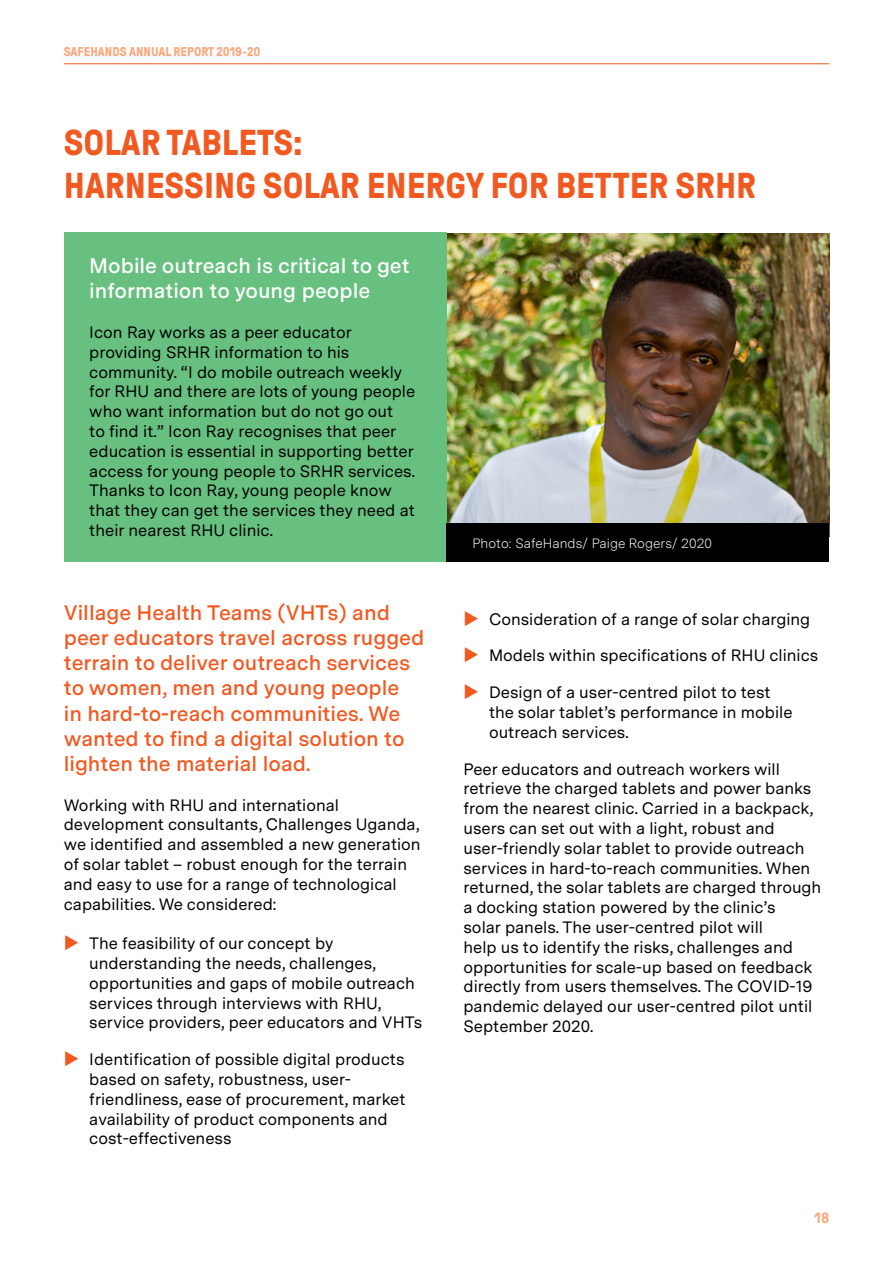
<style>
.page{position:relative;width:893px;height:1263px;background:#fff}
.page>*{position:absolute;margin:0;border:0;box-sizing:border-box;transform-origin:0 0}
.t1{font:700 36px/43.2px "GT Pressura Pro";color:#f15921}
.t2{font:600 21px/25.2px "Messina Sans";color:#f15921}
.t3{font:600 21px/25.2px "Messina Sans";color:#fff}
.t4{font:16.5px/19.8px "Messina Sans";color:#000}
.t5{font:700 15px "GT Pressura Pro";color:#f8a87e}
.t6{font:300 13.5px "Messina Sans";color:#fff}
.t7{font:700 12.75px "GT Pressura Pro";color:#f8a87e}
</style>
<div class="page">
<hr style="left:64px;top:64px;width:765px;height:1px;background:#f15921">
<img style="left:446px;top:234px;width:383px;height:289px">
<div style="left:64px;top:232px;width:382px;height:329px;background:#67c07f"></div>
<div style="left:446px;top:523px;width:383px;height:38px;background:#000"></div>
<p class="t7" style="left:64px;top:45px;width:198px">SAFEHANDS ANNUAL REPORT 2019-20</p>
<p class="t1" style="left:64px;top:121px;width:694px">SOLAR TABLETS:<br>HARNESSING SOLAR ENERGY FOR BETTER SRHR</p>
<p class="t3" style="left:89px;top:253px;width:322px">Mobile outreach is critical to get information to young people</p>
<p class="t4" style="left:89px;top:322px;width:327px">Icon Ray works as a peer educator providing SRHR information to his community. “I do mobile outreach weekly for RHU and there are lots of young people who want information but do not go out<br>to find it.” Icon Ray recognises that peer education is essential in supporting better access for young people to SRHR services.<br>Thanks to Icon Ray, young people know that they can get the services they need at their nearest RHU clinic.</p>
<p class="t2" style="left:64px;top:599px;width:362px">Village Health Teams (VHTs) and peer educators travel across rugged terrain to deliver outreach services to women, men and young people<br>in hard-to-reach communities. We wanted to find a digital solution to lighten the material load.</p>
<p class="t4" style="left:64px;top:794px;width:358px">Working with RHU and international development consultants, Challenges Uganda, we identified and assembled a new generation of solar tablet – robust enough for the terrain and easy to use for a range of technological capabilities. We considered:</p>
<p class="t4" style="left:89px;top:933px;width:334px">The feasibility of our concept by understanding the needs, challenges, opportunities and gaps of mobile outreach services through interviews with RHU, service providers, peer educators and VHTs</p>
<p class="t4" style="left:89px;top:1049px;width:318px">Identification of possible digital products based on safety, robustness, user&shy;friendliness, ease of procurement, market availability of product components and cost-effectiveness</p>
<p class="t6" style="left:472px;top:533px;width:241px">Photo: SafeHands/ Paige Rogers/ 2020</p>
<p class="t4" style="left:489px;top:608px;width:323px">Consideration of a range of solar charging</p>
<p class="t4" style="left:489px;top:645px;width:331px">Models within specifications of RHU clinics</p>
<p class="t4" style="left:489px;top:682px;width:305px">Design of a user-centred pilot to test the solar tablet’s performance in mobile outreach services.</p>
<p class="t4" style="left:463px;top:758px;width:359px">Peer educators and outreach workers will retrieve the charged tablets and power banks from the nearest clinic. Carried in a backpack, users can set out with a light, robust and user-friendly solar tablet to provide outreach services in hard-to-reach communities. When returned, the solar tablets are charged through a docking station powered by the clinic’s<br>solar panels. The user-centred pilot will<br>help us to identify the risks, challenges and opportunities for scale-up based on feedback directly from users themselves. The COVID-19 pandemic delayed our user-centred pilot until September 2020.</p>
<p class="t5" style="left:814px;top:1210px;width:16px">18</p>
</div>
